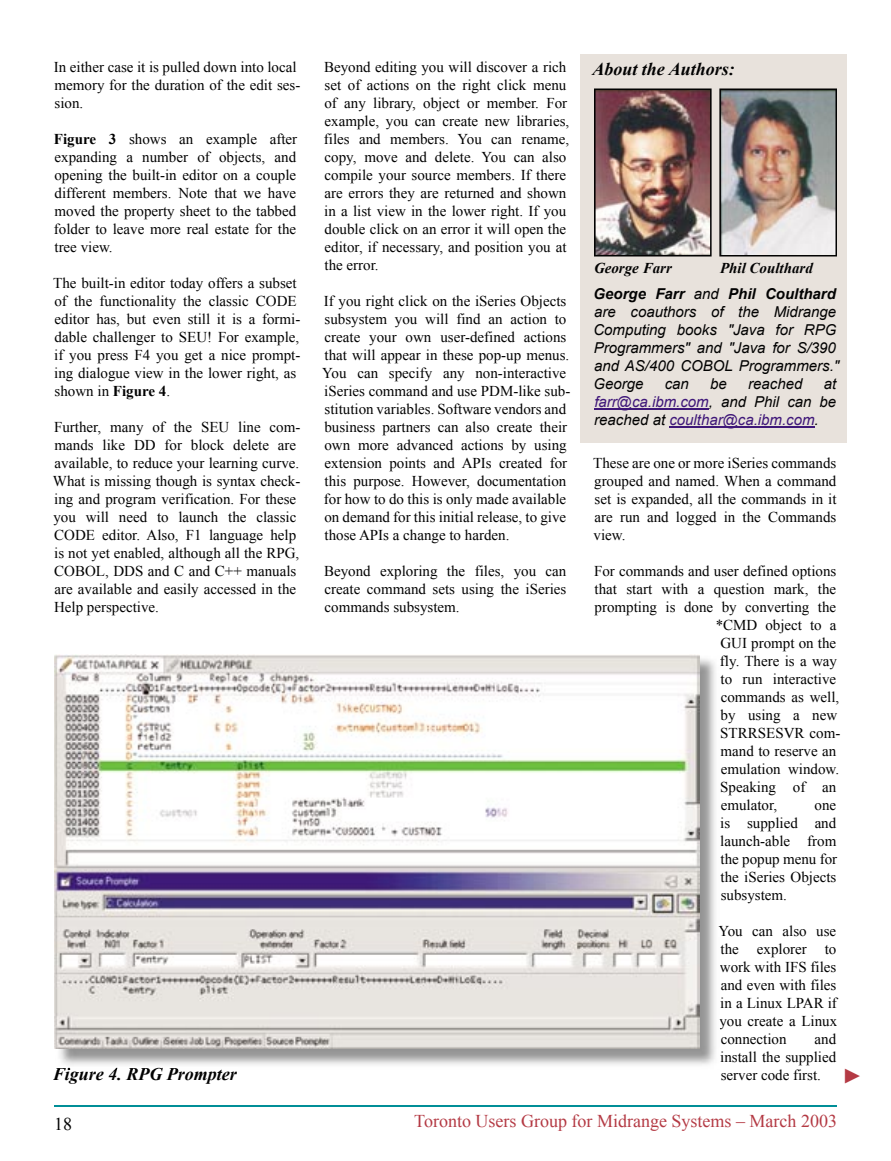
<style>
.page{position:relative;width:891px;height:1161px;background:#fff}
.page>*{position:absolute;margin:0;border:0;box-sizing:border-box;transform-origin:0 0}
.t1{font:18px "Times New Roman";color:#b43a44}
.t2{font:italic 700 18px "Times New Roman";color:#020202}
.t3{font:18px "Times New Roman";color:#020202}
.t4{font:15px/18px "Times New Roman";color:#020202}
.t5{font:italic 15px/18px "Arial";color:#020202}
.t6{font:italic 15px/18px "Arial";color:#3f1779;text-align:justify}
.t7{font:italic 700 15px "Times New Roman";color:#020202}
.s1{font-weight:700}
.s2{color:#020202}
</style>
<div class="page">
<hr style="left:54px;top:1106px;width:783px;height:1px;background:#008e97">
<div style="left:580px;top:54px;width:268px;height:388px;background:#e8e2dc"></div>
<hr style="left:594px;top:408px;width:115px;height:1px;background:#3f1779">
<hr style="left:669px;top:426px;width:146px;height:1px;background:#3f1779">
<img style="left:596px;top:90px;width:114px;height:165px">
<hr style="left:594px;top:89px;width:2px;height:167px;background:#020202">
<hr style="left:595px;top:255px;width:116px;height:1px;background:#020202">
<hr style="left:710px;top:89px;width:2px;height:167px;background:#020202">
<hr style="left:595px;top:88px;width:116px;height:2px;background:#020202">
<img style="left:721px;top:90px;width:115px;height:165px">
<hr style="left:719px;top:89px;width:2px;height:167px;background:#020202">
<hr style="left:720px;top:255px;width:116px;height:1px;background:#020202">
<hr style="left:836px;top:89px;width:1px;height:167px;background:#020202">
<hr style="left:720px;top:88px;width:116px;height:2px;background:#020202">
<img style="left:55px;top:656px;width:665px;height:412px">
<img style="left:56px;top:1068px;width:122px;height:1px">
<img style="left:54px;top:654px;width:645px;height:394px">
<p class="t4" style="left:54px;top:58px;width:248px">In either case it is pulled down into local memory for the duration of the edit ses&shy;sion.</p>
<p class="t4" style="left:54px;top:130px;width:245px;text-align:justify"><span class="s1">Figure 3</span> shows an example after expanding a number of objects, and opening the built-in editor on a couple different members. Note that we have moved the property sheet to the tabbed folder to leave more real estate for the tree view.</p>
<p class="t4" style="left:53px;top:274px;width:249px">The built-in editor today offers a subset of the functionality the classic CODE editor has, but even still it is a formi&shy;dable challenger to SEU! For example, if you press F4 you get a nice prompt&shy;ing dialogue view in the lower right, as shown in <span class="s1">Figure 4</span>.</p>
<p class="t4" style="left:53px;top:418px;width:249px">Further, many of the SEU line com&shy;mands like DD for block delete are available, to reduce your learning curve.<br>What is missing though is syntax check&shy;ing and program verification. For these you will need to launch the classic CODE editor. Also, F1 language help is not yet enabled, although all the RPG, COBOL, DDS and C and C++ manuals are available and easily accessed in the Help perspective.</p>
<p class="t4" style="left:324px;top:58px;width:247px">Beyond editing you will discover a rich set of actions on the right click menu of any library, object or member. For example, you can create new libraries, files and members. You can rename, copy, move and delete. You can also compile your source members. If there are errors they are returned and shown in a list view in the lower right. If you double click on an error it will open the editor, if necessary, and position you at the error.</p>
<p class="t4" style="left:322px;top:292px;width:250px">If you right click on the iSeries Objects subsystem you will find an action to create your own user-defined actions that will appear in these pop-up menus.<br>You can specify any non-interactive iSeries command and use PDM-like sub&shy;stitution variables. Software vendors and business partners can also create their own more advanced actions by using extension points and APIs created for this purpose. However, documentation for how to do this is only made available on demand for this initial release, to give those APIs a change to harden.</p>
<p class="t4" style="left:324px;top:562px;width:244px;text-align:justify">Beyond exploring the files, you can create command sets using the iSeries commands subsystem.</p>
<p class="t2" style="left:592px;top:57px;width:144px">About the Authors:</p>
<p class="t7" style="left:594px;top:257px;width:79px">George Farr</p>
<p class="t7" style="left:720px;top:258px;width:94px">Phil Coulthard</p>
<p class="t5" style="left:593px;top:285px;width:247px"><span class="s1">George Farr</span> and <span class="s1">Phil Coulthard </span>are coauthors of the Midrange<br>Computing books "Java for RPG<br>Programmers" and "Java for S/390 and AS/400 COBOL Programmers."<br>George</p>
<p class="t5" style="left:665px;top:375px;width:26px">can</p>
<p class="t5" style="left:710px;top:375px;width:18px">be</p>
<p class="t5" style="left:748px;top:375px;width:56px">reached</p>
<p class="t6" style="left:594px;top:375px;width:244px;text-indent:230px"><span class="s2">at </span>farr@ca.ibm.com<span class="s2">, and Phil can be reached at</span> coulthar@ca.ibm.com<span class="s2">.</span></p>
<p class="t4" style="left:593px;top:454px;width:245px;text-align:justify">These are one or more iSeries commands grouped and named. When a command set is expanded, all the commands in it are run and logged in the Commands view.</p>
<p class="t4" style="left:594px;top:562px;width:244px">For commands and user defined options</p>
<p class="t4" style="left:594px;top:580px;width:243px">that start with a question mark, the</p>
<p class="t4" style="left:595px;top:598px;width:243px">prompting is done by converting the</p>
<p class="t4" style="left:716px;top:616px;width:122px">*CMD object to a</p>
<p class="t4" style="left:720px;top:634px;width:117px">GUI prompt on the</p>
<p class="t4" style="left:720px;top:652px;width:119px">fly. There is a way</p>
<p class="t4" style="left:721px;top:670px;width:117px">to run interactive</p>
<p class="t4" style="left:721px;top:688px;width:120px">commands as well,</p>
<p class="t4" style="left:721px;top:706px;width:118px">by using a new</p>
<p class="t4" style="left:720px;top:724px;width:122px">STRRSESVR com-</p>
<p class="t4" style="left:721px;top:742px;width:117px">mand to reserve an</p>
<p class="t4" style="left:721px;top:760px;width:120px">emulation window.</p>
<p class="t4" style="left:720px;top:778px;width:118px">Speaking of an</p>
<p class="t4" style="left:721px;top:796px;width:58px">emulator,</p>
<p class="t4" style="left:720px;top:796px;width:118px;text-align:justify;text-indent:94px">one is supplied and launch-able from the popup menu for the iSeries Objects subsystem.</p>
<p class="t4" style="left:718px;top:922px;width:120px;text-align:justify">You can also use the explorer to work with IFS files and even with files in a Linux LPAR if you create a Linux connection</p>
<p class="t4" style="left:720px;top:1030px;width:118px;text-align:right">and<br>install the supplied</p>
<p class="t2" style="left:53px;top:1061px;width:186px">Figure 4. RPG Prompter</p>
<p class="t4" style="left:721px;top:1066px;width:102px">server code first.</p>
<p class="t3" style="left:54px;top:1112px;width:19px">18</p>
<p class="t1" style="left:414px;top:1109px;width:424px">Toronto Users Group for Midrange Systems – March 2003</p>
</div>
